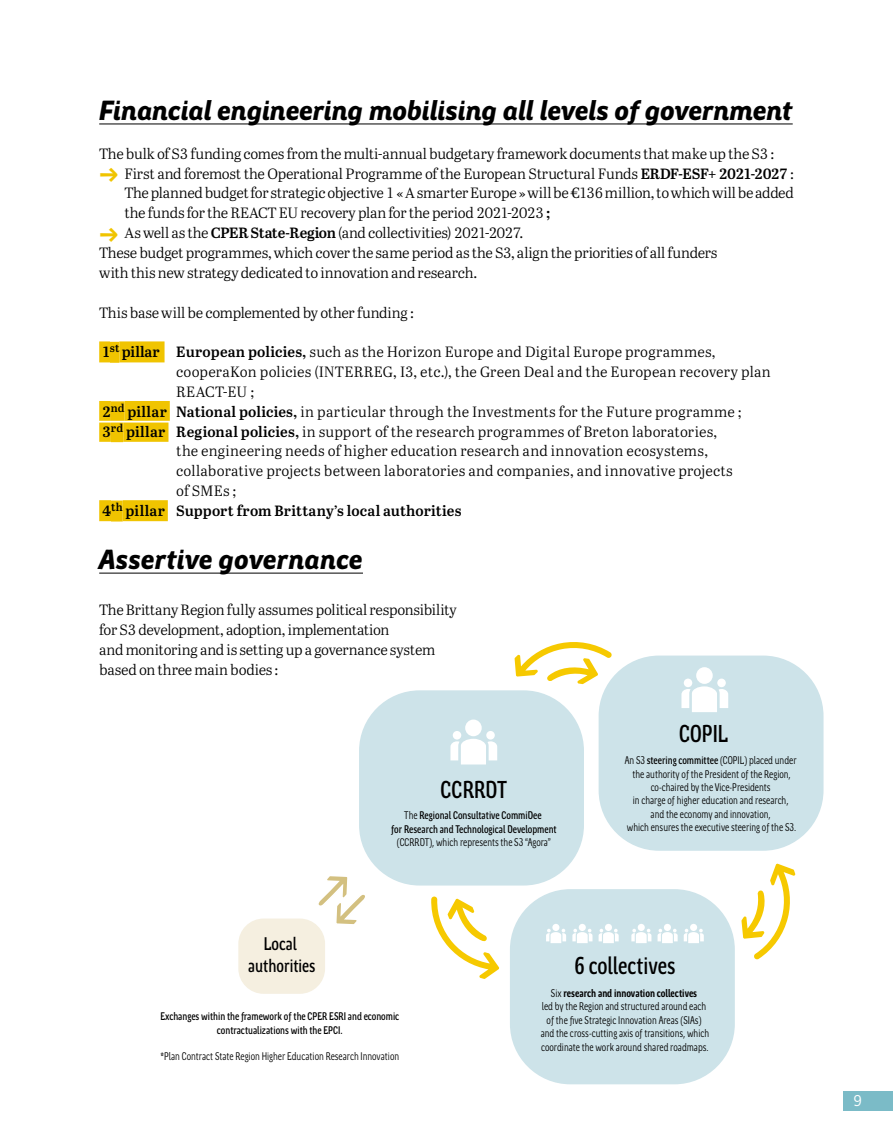
<style>
.page{position:relative;width:893px;height:1141px;background:#fff}
.page>*{position:absolute;margin:0;border:0;box-sizing:border-box;transform-origin:0 0}
.t1{font:italic 900 28px "Region Bretagne New";letter-spacing:-.01em;color:#000}
.t2{font:500 24.68px "Region Bretagne Cond New";color:#000}
.t3{font:500 18.55px/22.2px "Region Bretagne Cond New";color:#000;text-align:center}
.t4{font:15.75px "Region Bretagne New";color:#fff}
.t5{font:14.88px/19.8px "Abril Text Lt";letter-spacing:-.005em;color:#000}
.t6{font:14.88px "Abril Text Lt";letter-spacing:.015em;color:#000}
.t7{font:14.88px "Abril Text Lt";letter-spacing:-.025em;color:#000}
.t8{font:600 14.88px "Abril Text";letter-spacing:.01em;color:#000}
.t9{font:11.2px/13.5px "Region Bretagne Cond New";color:#000;text-align:center}
.t10{font:500 11.2px/13.5px "Region Bretagne Cond New";color:#000;text-align:center}
.s1{font-family:"Region Bretagne New";font-weight:700;font-size:24.5px;color:#f0c400}
.s2{font-family:"Abril Text";font-weight:600}
.s3{font-weight:400}
.s4{font-weight:500}
.s5{font-weight:700}
</style>
<div class="page">
<hr style="left:99px;top:124px;width:694px;height:1px;background:#000">
<div style="left:99px;top:341px;width:11px;height:21px;background:#f0c400"></div>
<div style="left:110px;top:342px;width:9px;height:21px;background:#f0c400"></div>
<div style="left:119px;top:341px;width:46px;height:21px;background:#f0c400"></div>
<div style="left:99px;top:401px;width:12px;height:21px;background:#f0c400"></div>
<div style="left:111px;top:401px;width:14px;height:21px;background:#f0c400"></div>
<div style="left:125px;top:401px;width:45px;height:21px;background:#f0c400"></div>
<div style="left:99px;top:421px;width:12px;height:21px;background:#f0c400"></div>
<div style="left:111px;top:421px;width:12px;height:21px;background:#f0c400"></div>
<div style="left:123px;top:421px;width:45px;height:21px;background:#f0c400"></div>
<div style="left:99px;top:500px;width:12px;height:21px;background:#f0c400"></div>
<div style="left:111px;top:501px;width:12px;height:21px;background:#f0c400"></div>
<div style="left:123px;top:500px;width:45px;height:21px;background:#f0c400"></div>
<hr style="left:99px;top:573px;width:264px;height:1px;background:#000">
<hr style="left:92px;top:421px;width:78px;height:2px;background:#fff">
<div style="left:238px;top:919px;width:87px;height:75px;background:#f5efe0;border-radius:25px"></div>
<div style="left:359px;top:690px;width:225px;height:196px;background:#cde3e9;border-radius:61px"></div>
<div style="left:453px;top:731px;width:8px;height:9px;background:#fff;border-radius:50%"></div>
<div style="left:486px;top:731px;width:9px;height:9px;background:#fff;border-radius:50%"></div>
<svg style="left:450px;top:739px;width:47px;height:25px"></svg>
<div style="left:465px;top:720px;width:17px;height:16px;background:#fff;border-radius:50%"></div>
<div style="left:599px;top:656px;width:224px;height:195px;background:#cde3e9;border-radius:61px"></div>
<div style="left:684px;top:679px;width:8px;height:8px;background:#fff;border-radius:50%"></div>
<div style="left:717px;top:679px;width:9px;height:8px;background:#fff;border-radius:50%"></div>
<svg style="left:681px;top:686px;width:47px;height:26px"></svg>
<div style="left:696px;top:667px;width:17px;height:17px;background:#fff;border-radius:50%"></div>
<svg style="left:314px;top:829px;width:55px;height:160px"></svg>
<svg style="left:515px;top:642px;width:97px;height:42px"></svg>
<svg style="left:741px;top:863px;width:55px;height:97px"></svg>
<svg style="left:431px;top:896px;width:68px;height:83px"></svg>
<div style="left:510px;top:889px;width:225px;height:195px;background:#cde3e9;border-radius:61px"></div>
<svg style="left:631px;top:929px;width:20px;height:14px"></svg>
<div style="left:638px;top:924px;width:7px;height:7px;background:#fff;border-radius:50%"></div>
<svg style="left:657px;top:929px;width:21px;height:14px"></svg>
<div style="left:664px;top:924px;width:7px;height:7px;background:#fff;border-radius:50%"></div>
<svg style="left:684px;top:929px;width:20px;height:14px"></svg>
<div style="left:690px;top:924px;width:7px;height:7px;background:#fff;border-radius:50%"></div>
<svg style="left:572px;top:929px;width:20px;height:14px"></svg>
<div style="left:579px;top:924px;width:7px;height:7px;background:#fff;border-radius:50%"></div>
<svg style="left:599px;top:929px;width:20px;height:14px"></svg>
<div style="left:605px;top:924px;width:7px;height:7px;background:#fff;border-radius:50%"></div>
<svg style="left:546px;top:929px;width:20px;height:14px"></svg>
<div style="left:552px;top:924px;width:7px;height:7px;background:#fff;border-radius:50%"></div>
<div style="left:843px;top:1091px;width:50px;height:20px;background:#7bbbc7"></div>
<h1 class="t1" style="left:99px;top:95px;width:695px">Financial engineering mobilising all levels of government</h1>
<p class="t5" style="left:99px;top:143px;width:676px">The bulk of S3 funding comes from the multi-annual budgetary framework documents that make up the S3 :</p>
<p class="t5" style="left:99px;top:163px;width:696px"><span class="s1">4</span> First and foremost the Operational Programme of the European Structural Funds <span class="s2">ERDF-ESF+ 2021-2027</span> :</p>
<p class="t5" style="left:124px;top:183px;width:671px">The planned budget for strategic objective 1 « A smarter Europe » will be €136 million, to which will be added</p>
<p class="t7" style="left:124px;top:202px;width:427px">the funds for the REACT EU recovery plan for the period 2021-2023 <span class="s2">;</span></p>
<p class="t7" style="left:99px;top:222px;width:426px"><span class="s1">4</span> As well as the <span class="s2">CPER State-Region</span> (and collectivities) 2021-2027.</p>
<p class="t5" style="left:99px;top:242px;width:620px">These budget programmes, which cover the same period as the S3, align the priorities of all funders</p>
<p class="t5" style="left:99px;top:262px;width:379px">with this new strategy dedicated to innovation and research.</p>
<p class="t5" style="left:99px;top:302px;width:316px">This base will be complemented by other funding :</p>
<p class="t6" style="left:102px;top:341px;width:615px"><span class="s2">1</span><sup>st</sup> <span class="s2">pillar European policies,</span> such as the Horizon Europe and Digital Europe programmes,</p>
<p class="t6" style="left:176px;top:361px;width:596px">cooperaKon policies (INTERREG, I3, etc.), the Green Deal and the European recovery plan</p>
<p class="t5" style="left:176px;top:381px;width:79px">REACT-EU ;</p>
<p class="t6" style="left:102px;top:401px;width:641px"><span class="s2">2</span><sup>nd</sup> <span class="s2">pillar National policies,</span> in particular through the Investments for the Future programme ;</p>
<p class="t6" style="left:102px;top:421px;width:616px"><span class="s2">3</span><sup>rd</sup> <span class="s2">pillar Regional policies,</span> in support of the research programmes of Breton laboratories,</p>
<p class="t6" style="left:176px;top:440px;width:533px">the engineering needs of higher education research and innovation ecosystems,</p>
<p class="t6" style="left:176px;top:460px;width:558px">collaborative projects between laboratories and companies, and innovative projects</p>
<p class="t5" style="left:176px;top:480px;width:62px">of SMEs ;</p>
<p class="t8" style="left:102px;top:500px;width:361px">4<sup>th</sup> pillar Support from Brittany’s local authorities</p>
<h1 class="t1" style="left:99px;top:544px;width:265px">Assertive governance</h1>
<p class="t5" style="left:99px;top:599px;width:359px">The Brittany Region fully assumes political responsibility for S3 development, adoption, implementation<br>and monitoring and is setting up a governance system based on three main bodies :</p>
<h2 class="t2" style="left:441px;top:776px;width:68px">CCRRDT</h2>
<p class="t10" style="left:391px;top:809px;width:167px"><span class="s3">The</span> Regional Consultative CommiDee<br>for Research and Technological Development</p>
<p class="t9" style="left:397px;top:836px;width:155px">(CCRRDT), which represents the S3 “Agora”</p>
<h2 class="t2" style="left:679px;top:720px;width:50px">COPIL</h2>
<p class="t9" style="left:625px;top:754px;width:173px">An S3 <span class="s4">steering committee</span> (COPIL) placed under the authority of the President of the Region, co-chaired by the Vice-Presidents<br>in charge of higher education and research, and the economy and innovation,<br>which ensures the executive steering of the S3.</p>
<p class="t3" style="left:248px;top:933px;width:69px">Local authorities</p>
<p class="t10" style="left:160px;top:1010px;width:240px">Exchanges within the amework of the CPER ESRI and economic contractualizations with the EPCI.</p>
<p class="t9" style="left:161px;top:1050px;width:240px">*Plan Contract State Region Higher Education Research Innovation</p>
<h2 class="t2" style="left:574px;top:952px;width:102px">6 collectives</h2>
<p class="t9" style="left:541px;top:987px;width:170px">Six <span class="s5">research and innovation collectives<br></span>led by the Region and structured around each of the five Strategic Innovation Areas (SIAs) and the cross-cutting axis of transitions, which coordinate the work around shared roadmaps.</p>
<p class="t4" style="left:853px;top:1092px;width:11px">9</p>
</div>
